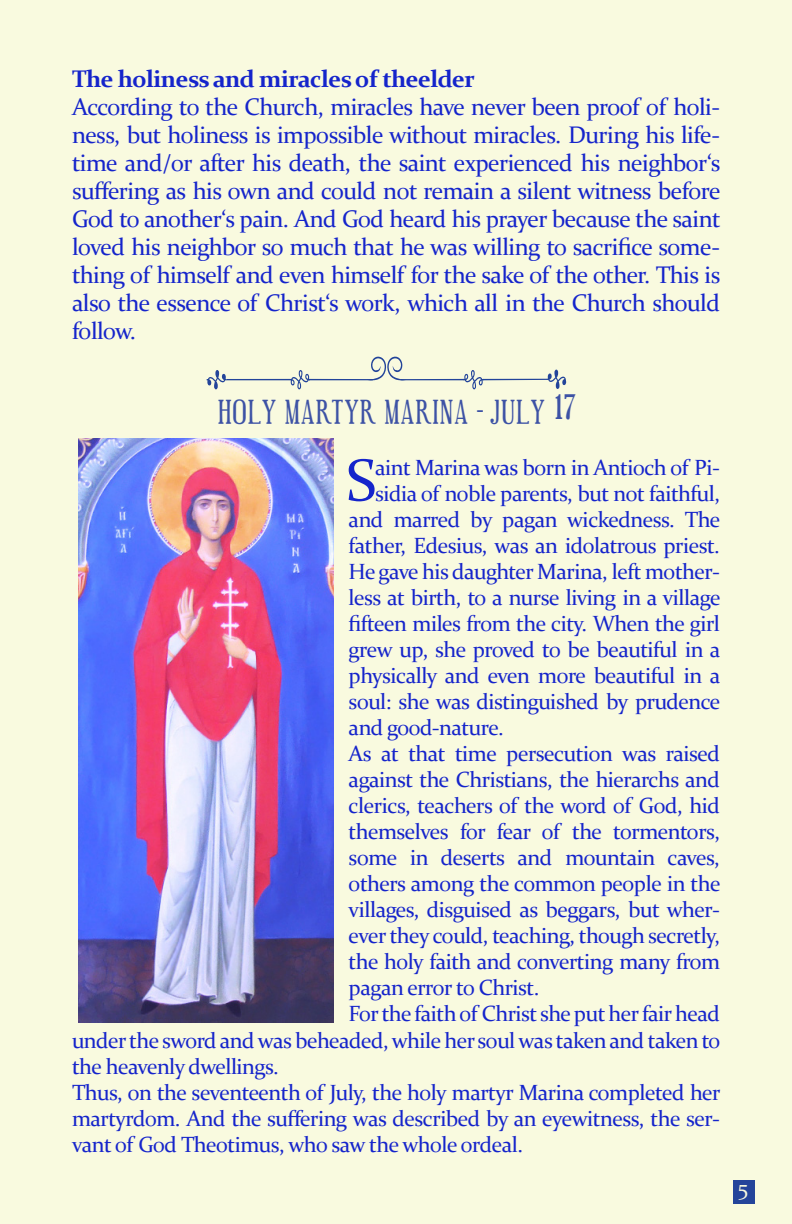
<style>
.page{position:relative;width:792px;height:1224px;background:#f9fadf}
.page>*{position:absolute;margin:0;border:0;box-sizing:border-box;transform-origin:0 0}
.t1{font:60px "Constantia";color:#1524cb}
.t2{font:28px "Euphorigenic";letter-spacing:.05em;color:#3d52a5}
.t3{font:24px/28px "Constantia";letter-spacing:-.025em;color:#1524cb;text-align:justify}
.t4{font:700 24px "Constantia";letter-spacing:-.025em;color:#1524cb}
.t5{font:22px/26px "Constantia";letter-spacing:-.025em;color:#1524cb;text-align:justify}
.t6{font:22px "Constantia";color:#f9fadf}
.s1{font-size:36px}
</style>
<div class="page">
<hr style="left:226px;top:379px;width:64px;height:1px;background:#23449a">
<hr style="left:309px;top:379px;width:64px;height:1px;background:#23449a">
<svg style="left:207px;top:370px;width:20px;height:19px"></svg>
<svg style="left:290px;top:370px;width:20px;height:19px"></svg>
<svg style="left:367px;top:356px;width:40px;height:25px"></svg>
<hr style="left:483px;top:379px;width:64px;height:1px;background:#23449a">
<hr style="left:400px;top:379px;width:64px;height:1px;background:#23449a">
<svg style="left:547px;top:370px;width:19px;height:19px"></svg>
<svg style="left:464px;top:370px;width:19px;height:19px"></svg>
<div style="left:734px;top:1180px;width:21px;height:24px;background:#24449a"></div>
<img style="left:79px;top:438px;width:254px;height:585px">
<p class="t4" style="left:72px;top:62px;width:404px">The holiness and miracles of theelder</p>
<p class="t3" style="left:72px;top:92px;width:650px">According to the Church, miracles have never been proof of holi&shy;ness, but holiness is impossible without miracles. During his life&shy;time and/or after his death, the saint experienced his neighbor‘s suffering as his own and could not remain a silent witness before God to another‘s pain. And God heard his prayer because the saint loved his neighbor so much that he was willing to sacrifice some&shy;thing of himself and even himself for the sake of the other. This is also the essence of Christ‘s work, which all in the Church should follow.</p>
<p class="t2" style="left:218px;top:396px;width:359px">HOLY MARTYR MARINA - JULY <span class="s1">17</span></p>
<p class="t1" style="left:346px;top:439px;width:32px">S</p>
<p class="t5" style="left:375px;top:453px;width:346px">aint Marina was born in Antioch of Pi-</p>
<p class="t5" style="left:375px;top:479px;width:346px">sidia of noble parents, but not faithful,</p>
<p class="t5" style="left:349px;top:505px;width:373px">and marred by pagan wickedness. The</p>
<p class="t5" style="left:349px;top:531px;width:373px">father, Edesius, was an idolatrous priest.</p>
<p class="t5" style="left:349px;top:557px;width:373px">He gave his daughter Marina, left mother-</p>
<p class="t5" style="left:349px;top:583px;width:373px">less at birth, to a nurse living in a village</p>
<p class="t5" style="left:349px;top:609px;width:373px">fifteen miles from the city. When the girl</p>
<p class="t5" style="left:349px;top:635px;width:373px">grew up, she proved to be beautiful in a</p>
<p class="t5" style="left:349px;top:661px;width:373px">physically and even more beautiful in a</p>
<p class="t5" style="left:349px;top:687px;width:373px">soul: she was distinguished by prudence</p>
<p class="t5" style="left:349px;top:713px;width:157px">and good-nature.</p>
<p class="t5" style="left:349px;top:739px;width:373px">As at that time persecution was raised against the Christians, the hierarchs and clerics, teachers of the word of God, hid themselves for fear of the tormentors, some in deserts and mountain caves, others among the common people in the villages, disguised as beggars, but wher&shy;ever they could, teaching, though secretly, the holy faith and converting many from pagan error to Christ.</p>
<p class="t5" style="left:72px;top:999px;width:650px;line-height:26.6px;text-indent:277px">For the faith of Christ she put her fair head under the sword and was beheaded, while her soul was taken and taken to the heavenly dwellings.</p>
<p class="t5" style="left:72px;top:1078px;width:650px">Thus, on the seventeenth of July, the holy martyr Marina completed her martyrdom. And the suffering was described by an eyewitness, the ser&shy;vant of God Theotimus, who saw the whole ordeal.</p>
<p class="t6" style="left:738px;top:1172px;width:12px">5</p>
</div>
